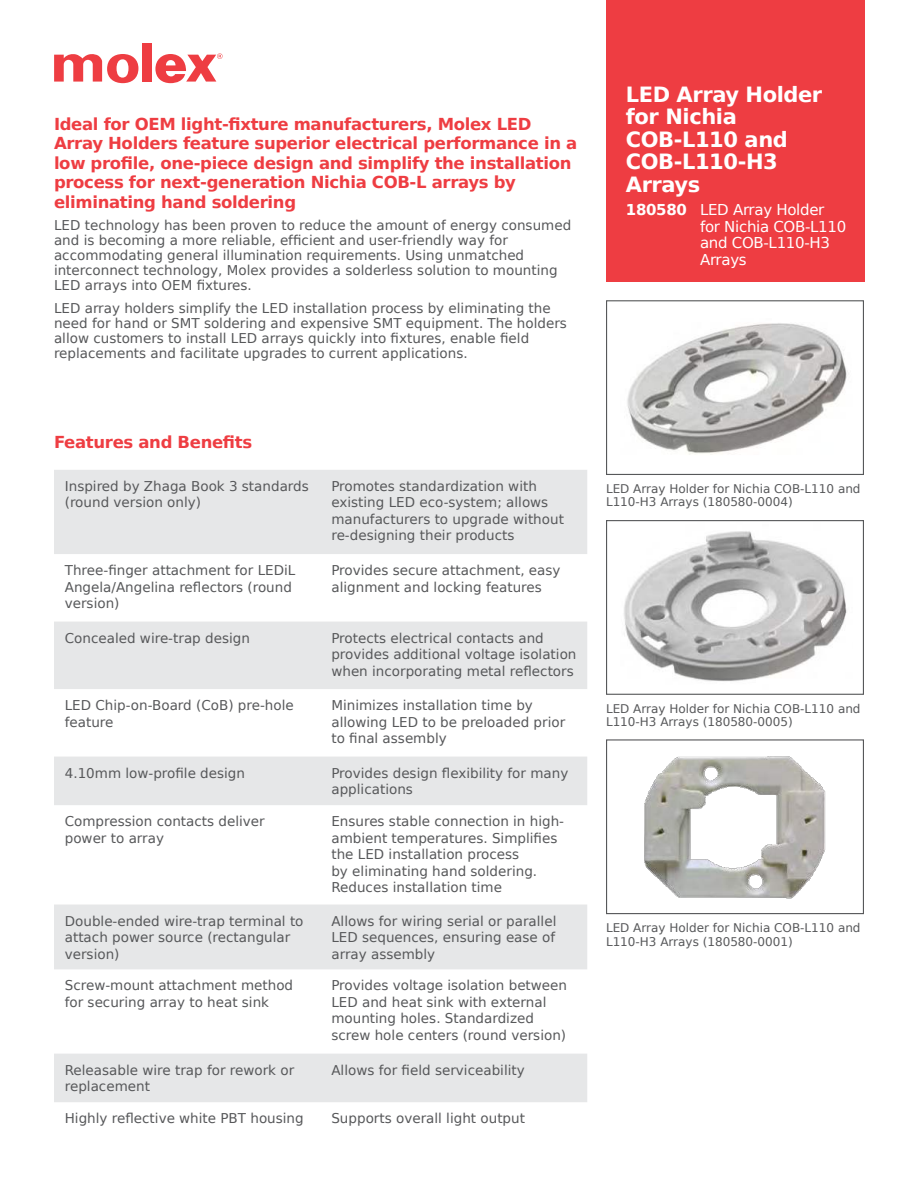
<style>
.page{position:relative;width:918px;height:1188px;background:#fff}
.page>*{position:absolute;margin:0;border:0;box-sizing:border-box;transform-origin:0 0}
.t1{font:700 21px/22.5px "Bitstream Vera Sans";letter-spacing:-.02em;color:#fff}
.t2{font:700 16.5px/19.5px "Bitstream Vera Sans";letter-spacing:-.02em;color:#ee3d42}
.t3{font:15px/16.5px "Bitstream Vera Sans";letter-spacing:-.02em;color:#fff}
.t4{font:13.5px/16.5px "Bitstream Vera Sans";color:#57585a}
.t5{font:12px/13.5px "Bitstream Vera Sans";color:#57585a}
.s1{font-weight:700}
</style>
<div class="page">
<div style="left:142px;top:43px;width:9px;height:39px;background:#ee3d42"></div>
<svg style="left:54px;top:54px;width:84px;height:29px"></svg>
<svg style="left:155px;top:53px;width:68px;height:30px"></svg>
<div style="left:606px;top:0;width:258px;height:282px;background:#ee3d42"></div>
<img style="left:627px;top:323px;width:221px;height:132px">
<div style="left:606px;top:300px;width:258px;height:175px;border:1px solid #57585a"></div>
<img style="left:624px;top:531px;width:223px;height:151px">
<div style="left:606px;top:520px;width:258px;height:175px;border:1px solid #57585a"></div>
<img style="left:644px;top:756px;width:182px;height:143px">
<div style="left:606px;top:739px;width:258px;height:175px;border:1px solid #57585a"></div>
<svg style="left:54px;top:470px;width:533px;height:632px"></svg>
<p class="t2" style="left:54px;top:114px;width:525px">Ideal for OEM light-昀椀xture manufacturers, Molex LED Array Holders feature superior electrical performance in a low pro昀椀le, one-piece design and simplify the installation process for next-generation Nichia COB-L arrays by eliminating hand soldering</p>
<p class="t4" style="left:54px;top:219px;width:519px;line-height:15px">LED technology has been proven to reduce the amount of energy consumed and is becoming a more reliable, ef昀椀cient and user-friendly way for accommodating general illumination requirements. Using unmatched interconnect technology, Molex provides a solderless solution to mounting LED arrays into OEM 昀椀xtures.</p>
<p class="t4" style="left:54px;top:301px;width:515px;line-height:15px">LED array holders simplify the LED installation process by eliminating the need for hand or SMT soldering and expensive SMT equipment. The holders allow customers to install LED arrays quickly into 昀椀xtures, enable 昀椀eld replacements and facilitate upgrades to current applications.</p>
<p class="t2" style="left:54px;top:432px;width:200px">Features and Bene昀椀ts</p>
<p class="t4" style="left:65px;top:479px;width:246px">Inspired by Zhaga Book 3 standards (round version only)</p>
<p class="t4" style="left:331px;top:479px;width:234px">Promotes standardization with existing LED eco-system; allows manufacturers to upgrade without re-designing their products</p>
<p class="t4" style="left:65px;top:562px;width:232px">Three-昀椀nger attachment for LEDiL<br>Angela/Angelina re昀氀ectors (round version)</p>
<p class="t4" style="left:331px;top:563px;width:231px">Provides secure attachment, easy alignment and locking features</p>
<p class="t4" style="left:65px;top:631px;width:187px">Concealed wire-trap design</p>
<p class="t4" style="left:331px;top:631px;width:247px">Protects electrical contacts and provides additional voltage isolation when incorporating metal re昀氀ectors</p>
<p class="t4" style="left:65px;top:698px;width:230px">LED Chip-on-Board (CoB) pre-hole feature</p>
<p class="t4" style="left:331px;top:698px;width:235px">Minimizes installation time by allowing LED to be preloaded prior to 昀椀nal assembly</p>
<p class="t4" style="left:65px;top:765px;width:182px">4.10mm low-pro昀椀le design</p>
<p class="t4" style="left:331px;top:765px;width:238px">Provides design 昀氀exibility for many applications</p>
<p class="t4" style="left:65px;top:814px;width:201px">Compression contacts deliver power to array</p>
<p class="t4" style="left:331px;top:814px;width:234px">Ensures stable connection in high&shy;ambient temperatures. Simpli昀椀es the LED installation process<br>by eliminating hand soldering.<br>Reduces installation time</p>
<p class="t4" style="left:65px;top:914px;width:240px">Double-ended wire-trap terminal to attach power source (rectangular version)</p>
<p class="t4" style="left:331px;top:914px;width:227px;text-align:justify">Allows for wiring serial or parallel LED sequences, ensuring ease of array assembly</p>
<p class="t4" style="left:65px;top:978px;width:230px">Screw-mount attachment method for securing array to heat sink</p>
<p class="t4" style="left:331px;top:978px;width:237px">Provides voltage isolation between LED and heat sink with external mounting holes. Standardized screw hole centers (round version)</p>
<p class="t4" style="left:65px;top:1063px;width:231px">Releasable wire trap for rework or replacement</p>
<p class="t4" style="left:331px;top:1062px;width:195px">Allows for 昀椀eld serviceability</p>
<p class="t4" style="left:65px;top:1110px;width:240px">Highly re昀氀ective white PBT housing</p>
<p class="t4" style="left:331px;top:1111px;width:195px">Supports overall light output</p>
<h1 class="t1" style="left:626px;top:85px;width:198px">LED Array Holder for Nichia<br>COB-L110 and<br>COB-L110-H3<br>Arrays</h1>
<p class="t3" style="left:700px;top:203px;width:148px;text-indent:-74px"><span class="s1">180580</span> LED Array Holder for Nichia COB-L110 and COB-L110-H3<br>Arrays</p>
<p class="t5" style="left:606px;top:483px;width:256px">LED Array Holder for Nichia COB-L110 and<br>L110-H3 Arrays (180580-0004)</p>
<p class="t5" style="left:606px;top:703px;width:256px">LED Array Holder for Nichia COB-L110 and<br>L110-H3 Arrays (180580-0005)</p>
<p class="t5" style="left:606px;top:922px;width:256px">LED Array Holder for Nichia COB-L110 and<br>L110-H3 Arrays (180580-0001)</p>
</div>
